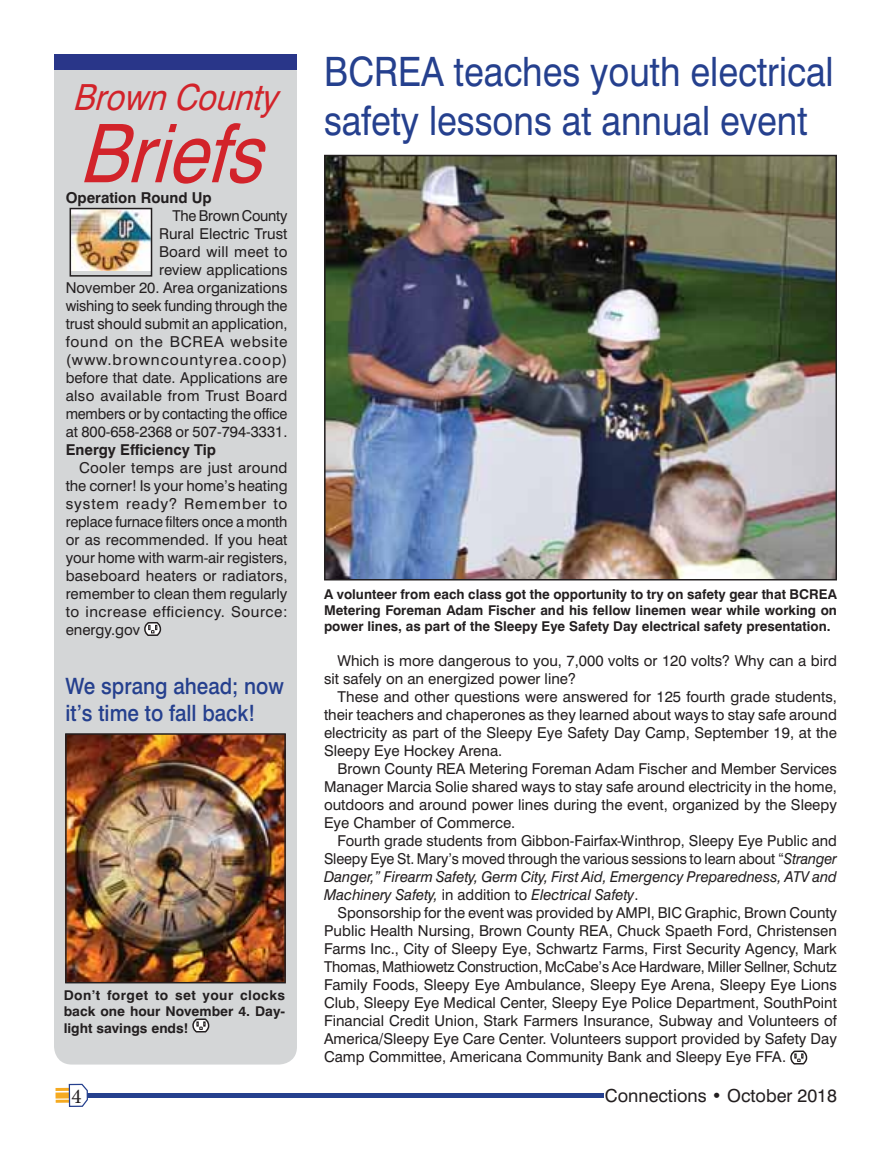
<style>
.page{position:relative;width:891px;height:1161px;background:#fff}
.page>*{position:absolute;margin:0;border:0;box-sizing:border-box;transform-origin:0 0}
.t1{font:italic 81px "Swiss 721 BT";color:#d2232a;scale:.89 1}
.t2{font:40.5px/48.6px "Swiss 721 BT";color:#25408e;scale:.89 1}
.t3{font:italic 36px "Swiss 721 BT";color:#d2232a;scale:.89 1}
.t4{font:500 22.5px/27px "Swiss 721 BT";color:#25408e;scale:.92 1}
.t5{font:21px "Minion Pro";color:#231f20}
.t6{font:18px "Swiss 721 BT";color:#231f20}
.t7{font:15px "Swiss 721 BT";color:#231f20}
.t8{font:italic 15px "Swiss 721 BT";color:#231f20}
.t9{font:15px "Swiss 721 BT";color:#231f20;scale:.96 1}
.t10{font:700 15px "Swiss 721 BT";color:#231f20}
.t11{font:15px "Swiss 721 BT";letter-spacing:.035em;color:#231f20}
.t12{font:15px "Swiss 721 BT";letter-spacing:.025em;color:#231f20}
.t13{font:15px "Swiss 721 BT";letter-spacing:.06em;color:#231f20;scale:1.04 1}
.t14{font:15px "Swiss 721 BT";letter-spacing:.045em;color:#231f20}
.t15{font:15px "Swiss 721 BT";letter-spacing:.055em;color:#231f20}
.t16{font:700 13.5px/16.5px "Swiss 721 BT";color:#231f20;text-align:justify}
.s1{font-style:italic}
.s2{font-style:normal}
</style>
<div class="page">
<hr style="left:83px;top:1094px;width:521px;height:4px;background:#25408e">
<div style="left:56px;top:1092px;width:17px;height:7px;background:#f5aa21"></div>
<hr style="left:56px;top:1100px;width:18px;height:3px;background:#f5aa21">
<hr style="left:56px;top:1088px;width:17px;height:3px;background:#f5aa21">
<svg style="left:68px;top:1083px;width:21px;height:24px"></svg>
<div style="left:54px;top:54px;width:243px;height:1011px;background:#d4d6d7;border-radius:18px"></div>
<svg style="left:145px;top:623px;width:17px;height:13px"></svg>
<div style="left:54px;top:54px;width:243px;height:15px;background:#293689"></div>
<svg style="left:790px;top:1051px;width:18px;height:14px"></svg>
<img style="left:73px;top:211px;width:76px;height:59px">
<div style="left:70px;top:208px;width:82px;height:69px;border:2px solid #231f20"></div>
<img style="left:327px;top:158px;width:507px;height:419px">
<div style="left:324px;top:155px;width:513px;height:425px;border:2px solid #231f20"></div>
<img style="left:68px;top:736px;width:215px;height:244px">
<div style="left:65px;top:733px;width:221px;height:250px;border:2px solid #231f20"></div>
<svg style="left:192px;top:1019px;width:18px;height:14px"></svg>
<p class="t3" style="left:73px;top:83px;width:241px">Brown County</p>
<p class="t1" style="left:79px;top:123px;width:230px">Briefs</p>
<p class="t10" style="left:66px;top:192px;width:148px">Operation Round Up</p>
<p class="t7" style="left:173px;top:210px;width:116px">The Brown County</p>
<p class="t7" style="left:159px;top:228px;width:130px">Rural Electric Trust</p>
<p class="t7" style="left:159px;top:246px;width:130px">Board will meet to</p>
<p class="t7" style="left:159px;top:264px;width:130px">review applications</p>
<p class="t7" style="left:66px;top:282px;width:223px">November 20. Area organizations</p>
<p class="t7" style="left:66px;top:300px;width:223px">wishing to seek funding through the</p>
<p class="t7" style="left:66px;top:318px;width:223px">trust should submit an application,</p>
<p class="t14" style="left:66px;top:336px;width:223px">found on the BCREA website</p>
<p class="t13" style="left:66px;top:354px;width:215px">(www.browncountyrea.coop)</p>
<p class="t7" style="left:66px;top:372px;width:223px">before that date. Applications are</p>
<p class="t12" style="left:66px;top:390px;width:223px">also available from Trust Board</p>
<p class="t9" style="left:66px;top:408px;width:233px">members or by contacting the office</p>
<p class="t7" style="left:66px;top:426px;width:223px">at 800-658-2368 or 507-794-3331.</p>
<p class="t10" style="left:66px;top:444px;width:152px">Energy Efficiency Tip</p>
<p class="t7" style="left:79px;top:462px;width:210px">Cooler temps are just around</p>
<p class="t7" style="left:66px;top:480px;width:223px">the corner! Is your home’s heating</p>
<p class="t15" style="left:66px;top:498px;width:223px">system ready? Remember to</p>
<p class="t7" style="left:66px;top:516px;width:223px">replace furnace filters once a month</p>
<p class="t7" style="left:66px;top:534px;width:223px">or as recommended. If you heat</p>
<p class="t7" style="left:66px;top:552px;width:223px">your home with warm-air registers,</p>
<p class="t7" style="left:66px;top:570px;width:223px">baseboard heaters or radiators,</p>
<p class="t7" style="left:66px;top:588px;width:223px">remember to clean them regularly</p>
<p class="t11" style="left:66px;top:606px;width:223px">to increase efficiency. Source:</p>
<p class="t7" style="left:66px;top:624px;width:76px">energy.gov</p>
<p class="t4" style="left:66px;top:675px;width:239px">We sprang ahead; now it’s time to fall back!</p>
<p class="t16" style="left:64px;top:988px;width:223px">Don’t forget to set your clocks back one hour November 4. Day&shy;light savings ends!</p>
<p class="t5" style="left:72px;top:1083px;width:12px">4</p>
<p class="t2" style="left:324px;top:52px;width:574px">BCREA teaches youth electrical safety lessons at annual event</p>
<p class="t16" style="left:324px;top:588px;width:514px">A volunteer from each class got the opportunity to try on safety gear that BCREA Metering Foreman Adam Fischer and his fellow linemen wear while working on power lines, as part of the Sleepy Eye Safety Day electrical safety presentation.</p>
<p class="t7" style="left:338px;top:655px;width:501px">Which is more dangerous to you, 7,000 volts or 120 volts? Why can a bird</p>
<p class="t7" style="left:324px;top:673px;width:253px">sit safely on an energized power line?</p>
<p class="t7" style="left:338px;top:691px;width:501px">These and other questions were answered for 125 fourth grade students,</p>
<p class="t7" style="left:324px;top:709px;width:514px">their teachers and chaperones as they learned about ways to stay safe around</p>
<p class="t7" style="left:324px;top:727px;width:514px">electricity as part of the Sleepy Eye Safety Day Camp, September 19, at the</p>
<p class="t7" style="left:324px;top:745px;width:180px">Sleepy Eye Hockey Arena.</p>
<p class="t7" style="left:338px;top:763px;width:501px">Brown County REA Metering Foreman Adam Fischer and Member Services</p>
<p class="t7" style="left:324px;top:781px;width:514px">Manager Marcia Solie shared ways to stay safe around electricity in the home,</p>
<p class="t7" style="left:324px;top:799px;width:514px">outdoors and around power lines during the event, organized by the Sleepy</p>
<p class="t7" style="left:324px;top:817px;width:193px">Eye Chamber of Commerce.</p>
<p class="t7" style="left:338px;top:835px;width:501px">Fourth grade students from Gibbon-Fairfax-Winthrop, Sleepy Eye Public and</p>
<p class="t9" style="left:324px;top:853px;width:536px">Sleepy Eye St. Mary’s moved through the various sessions to learn about “<span class="s1">Stranger</span></p>
<p class="t8" style="left:324px;top:868px;width:514px">Danger,” Firearm Safety, Germ City, First Aid, Emergency Preparedness, ATV and</p>
<p class="t8" style="left:324px;top:886px;width:316px">Machinery Safety, <span class="s2">in addition to</span> Electrical Safety<span class="s2">.</span></p>
<p class="t7" style="left:338px;top:907px;width:501px">Sponsorship for the event was provided by AMPI, BIC Graphic, Brown County</p>
<p class="t7" style="left:324px;top:925px;width:514px">Public Health Nursing, Brown County REA, Chuck Spaeth Ford, Christensen</p>
<p class="t7" style="left:324px;top:943px;width:514px">Farms Inc., City of Sleepy Eye, Schwartz Farms, First Security Agency, Mark</p>
<p class="t7" style="left:324px;top:961px;width:514px">Thomas, Mathiowetz Construction, McCabe’s Ace Hardware, Miller Sellner, Schutz</p>
<p class="t7" style="left:324px;top:979px;width:514px">Family Foods, Sleepy Eye Ambulance, Sleepy Eye Arena, Sleepy Eye Lions</p>
<p class="t7" style="left:324px;top:997px;width:514px">Club, Sleepy Eye Medical Center, Sleepy Eye Police Department, SouthPoint</p>
<p class="t7" style="left:324px;top:1015px;width:514px">Financial Credit Union, Stark Farmers Insurance, Subway and Volunteers of</p>
<p class="t7" style="left:324px;top:1033px;width:514px">America/Sleepy Eye Care Center. Volunteers support provided by Safety Day</p>
<p class="t7" style="left:324px;top:1051px;width:464px">Camp Committee, Americana Community Bank and Sleepy Eye FFA.</p>
<p class="t6" style="left:605px;top:1089px;width:234px">Connections • October 2018</p>
</div>
